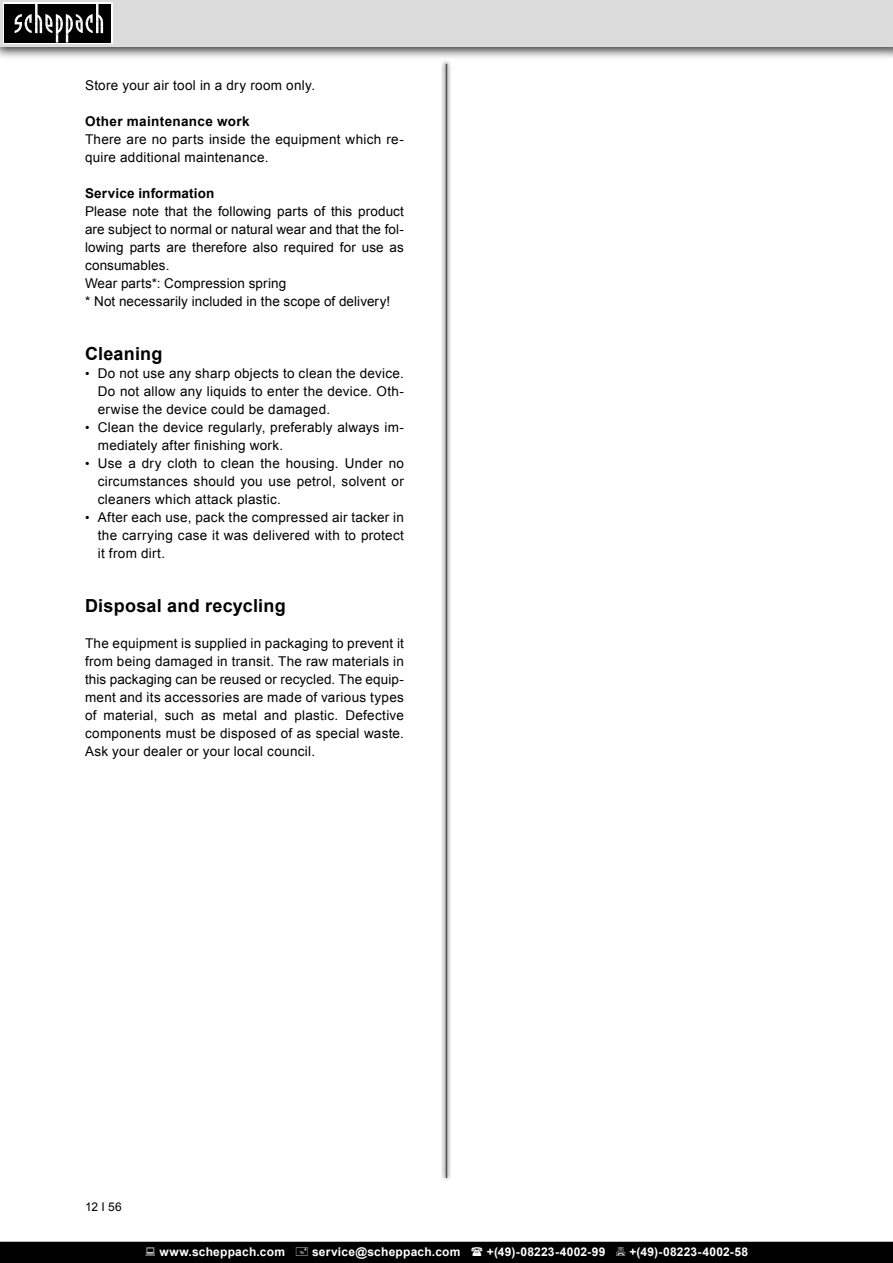
<style>
.page{position:relative;width:893px;height:1263px;background:#fff}
.page>*{position:absolute;margin:0;border:0;box-sizing:border-box;transform-origin:0 0}
.Grundtext_Einzug{font:700 18px "Arial";letter-spacing:.015em;color:#000}
.Grundtext_Einzug-2{font:13.5px/18px "Arial";letter-spacing:.02em;color:#000;text-align:justify}
.Grundtext_Einzug-3{font:700 13.5px "Arial";letter-spacing:.025em;color:#000}
.t1{font:700 12px "Arial";letter-spacing:.02em;color:#fff}
.t2{font:12px "Arial";color:#000}
.s1{font-size:12.75px}
</style>
<div class="page">
<div style="left:1px;top:1242px;width:891px;height:20px;background:#000"></div>
<div style="left:0;top:1242px;width:893px;height:21px;border:2px solid #000"></div>
<div style="left:0;top:0;width:893px;height:60px;background:#000;opacity:.75"></div>
<div style="left:0;top:0;width:893px;height:46px;background:#dbdbdb"></div>
<div style="left:884px;top:0;width:9px;height:60px;background:#000;opacity:.75"></div>
<div style="left:793px;top:0;width:100px;height:46px;background:#dbdbdb"></div>
<svg style="left:3px;top:2px;width:110px;height:42px"></svg>
<div style="left:5px;top:4px;width:106px;height:38px;background:#000"></div>
<svg style="left:15px;top:4px;width:88px;height:38px"></svg>
<svg style="left:441px;top:59px;width:11px;height:1121px"></svg>
<hr style="left:446px;top:64px;width:1px;height:1114px;background:#505050">
<p class="Grundtext_Einzug-2" style="left:85px;top:76px;width:232px">Store your air tool in a dry room only.</p>
<p class="Grundtext_Einzug-3" style="left:85px;top:112px;width:166px">Other maintenance work</p>
<p class="Grundtext_Einzug-2" style="left:85px;top:130px;width:320px">There are no parts inside the equipment which re&shy;quire additional maintenance.</p>
<p class="Grundtext_Einzug-3" style="left:85px;top:184px;width:131px">Service information</p>
<p class="Grundtext_Einzug-2" style="left:85px;top:202px;width:320px">Please note that the following parts of this product are subject to normal or natural wear and that the fol&shy;lowing parts are therefore also required for use as consumables.</p>
<p class="Grundtext_Einzug-2" style="left:85px;top:274px;width:203px">Wear parts*: Compression spring</p>
<p class="Grundtext_Einzug-2" style="left:85px;top:292px;width:307px">* Not necessarily included in the scope of delivery!</p>
<p class="Grundtext_Einzug" style="left:85px;top:342px;width:79px">Cleaning</p>
<p class="Grundtext_Einzug-2" style="left:98px;top:364px;width:308px;text-indent:-13px"><span class="s1">•</span> Do not use any sharp objects to clean the device.<br>Do not allow any liquids to enter the device. Oth&shy;erwise the device could be damaged.</p>
<p class="Grundtext_Einzug-2" style="left:98px;top:418px;width:308px;text-indent:-13px"><span class="s1">•</span> Clean the device regularly, preferably always im&shy;mediately after finishing work.</p>
<p class="Grundtext_Einzug-2" style="left:98px;top:454px;width:308px;text-indent:-13px"><span class="s1">•</span> Use a dry cloth to clean the housing. Under no circumstances should you use petrol, solvent or cleaners which attack plastic.</p>
<p class="Grundtext_Einzug-2" style="left:98px;top:508px;width:308px;text-indent:-13px"><span class="s1">•</span> After each use, pack the compressed air tacker in the carrying case it was delivered with to protect it from dirt.</p>
<p class="Grundtext_Einzug" style="left:85px;top:594px;width:202px">Disposal and recycling</p>
<p class="Grundtext_Einzug-2" style="left:85px;top:634px;width:320px">The equipment is supplied in packaging to prevent it from being damaged in transit. The raw materials in this packaging can be reused or recycled. The equip&shy;ment and its accessories are made of various types of material, such as metal and plastic. Defective components must be disposed of as special waste.<br>Ask your dealer or your local council.</p>
<p class="t2" style="left:85px;top:1199px;width:38px">12 І 56</p>
<p class="t1" style="left:159px;top:1244px;width:127px">www.scheppach.com</p>
<p class="t1" style="left:312px;top:1244px;width:150px">service@scheppach.com</p>
<p class="t1" style="left:487px;top:1244px;width:120px">+(49)-08223-4002-99</p>
<p class="t1" style="left:629px;top:1244px;width:120px">+(49)-08223-4002-58</p>
</div>
